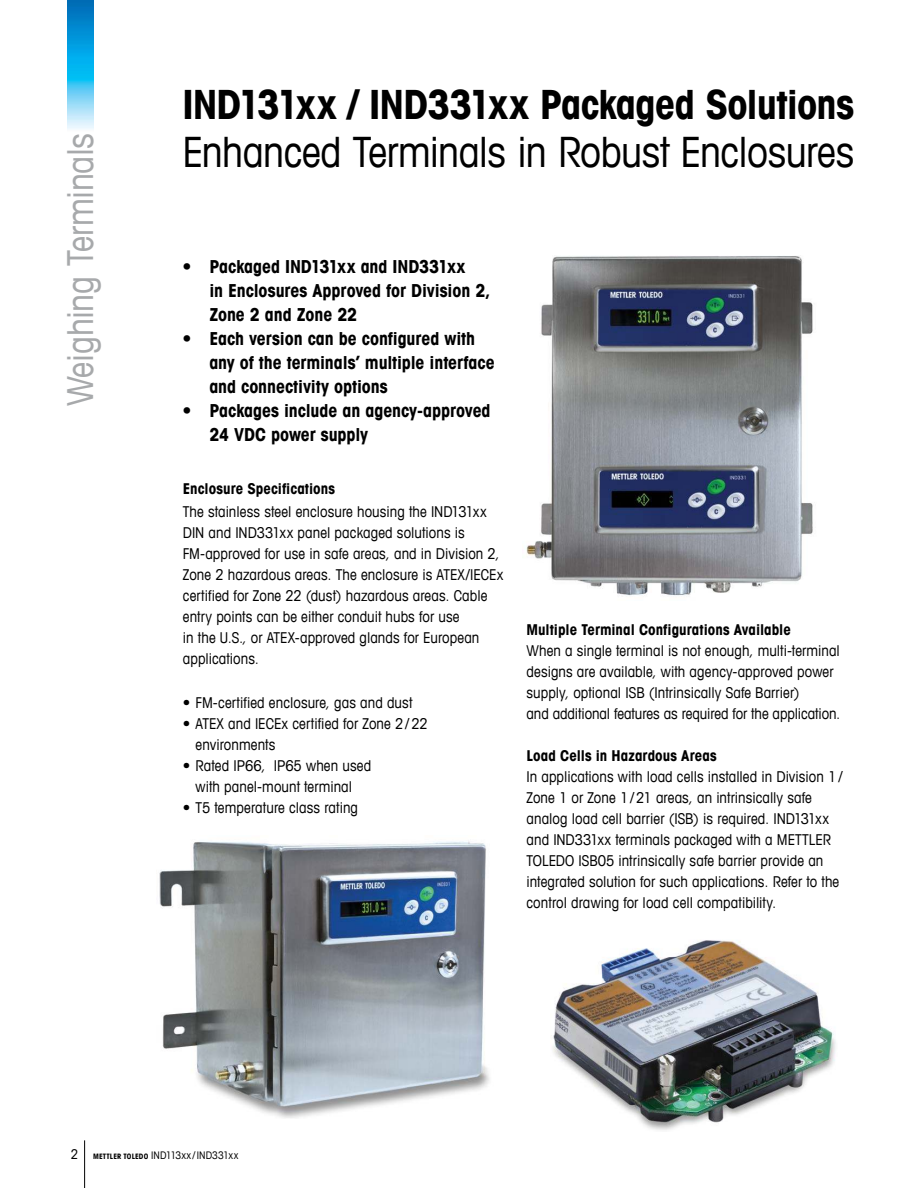
<style>
.page{position:relative;width:918px;height:1188px;background:#fff}
.page>*{position:absolute;margin:0;border:0;box-sizing:border-box;transform-origin:0 0}
.t1{font:condensed 42px "Avant Garde Com";letter-spacing:-.015em;color:#000}
.t2{font:700 condensed 40.5px "Avant Garde Com";letter-spacing:-.02em;color:#000}
.t3{font:condensed 36px "Avant Garde Com";letter-spacing:-.015em;color:#a7a9ab}
.t4{font:700 condensed 18px/24px "Avant Garde Com";letter-spacing:-.005em;color:#000}
.t5{font:condensed 15px/21px "Avant Garde Com";letter-spacing:.005em;color:#000}
.t6{font:700 condensed 15px "Avant Garde Com";color:#000}
.t7{font:condensed 13.5px "Avant Garde Com";color:#000}
.t8{font:condensed 10.5px "Avant Garde Com";letter-spacing:.005em;color:#000}
.s1{font-weight:700;font-size:7.5px}
</style>
<div class="page">
<img style="left:68px;top:0;width:25px;height:129px">
<hr style="left:84px;top:1140px;width:1px;height:48px;background:#000">
<img style="left:553px;top:940px;width:283px;height:190px">
<img style="left:526px;top:256px;width:287px;height:340px">
<img style="left:159px;top:841px;width:331px;height:277px">
<h3 class="t3" style="left:67px;top:406px;width:275px;rotate:-90deg">Weighing Terminals</h3>
<h2 class="t2" style="left:182px;top:90px;width:674px">IND131xx / IND331xx Packaged Solutions</h2>
<h1 class="t1" style="left:182px;top:136px;width:673px">Enhanced Terminals in Robust Enclosures</h1>
<p class="t4" style="left:209px;top:254px;width:283px;text-indent:-27px">• Packaged IND131xx and IND331xx<br>in Enclosures Approved for Division 2,<br>Zone 2 and Zone 22</p>
<p class="t4" style="left:209px;top:326px;width:287px;text-indent:-27px">• Each version can be configured with any of the terminals’ multiple interface and connectivity options</p>
<p class="t4" style="left:209px;top:398px;width:283px;text-indent:-27px">• Packages include an agency-approved<br>24 VDC power supply</p>
<p class="t6" style="left:183px;top:483px;width:154px">Enclosure Specifications</p>
<p class="t5" style="left:183px;top:502px;width:322px">The stainless steel enclosure housing the IND131xx DIN and IND331xx panel packaged solutions is FM-approved for use in safe areas, and in Division 2, Zone 2 hazardous areas. The enclosure is ATEX/IECEx certified for Zone 22 (dust) hazardous areas. Cable entry points can be either conduit hubs for use<br>in the U.S., or ATEX-approved glands for European applications.</p>
<p class="t5" style="left:183px;top:692px;width:231px">• FM-certified enclosure, gas and dust</p>
<p class="t5" style="left:196px;top:713px;width:234px;text-indent:-13px">• ATEX and IECEx certified for Zone 2 / 22 environments</p>
<p class="t5" style="left:183px;top:755px;width:190px;text-align:center">• Rated IP66, IP65 when used with panel-mount terminal</p>
<p class="t5" style="left:183px;top:797px;width:177px">• T5 temperature class rating</p>
<p class="t6" style="left:527px;top:624px;width:266px">Multiple Terminal Configurations Available</p>
<p class="t5" style="left:527px;top:642px;width:315px">When a single terminal is not enough, multi-terminal designs are available, with agency-approved power supply, optional ISB (Intrinsically Safe Barrier)<br>and additional features as required for the application.</p>
<p class="t6" style="left:527px;top:750px;width:192px">Load Cells in Hazardous Areas</p>
<p class="t5" style="left:527px;top:768px;width:318px">In applications with load cells installed in Division 1 / Zone 1 or Zone 1 / 21 areas, an intrinsically safe analog load cell barrier (ISB) is required. IND131xx and IND331xx terminals packaged with a METTLER TOLEDO ISB05 intrinsically safe barrier provide an integrated solution for such applications. Refer to the control drawing for load cell compatibility.</p>
<p class="t7" style="left:71px;top:1149px;width:9px">2</p>
<p class="t8" style="left:93px;top:1151px;width:147px"><span class="s1">METTLER TOLEDO</span> IND113xx / IND331xx</p>
</div>
